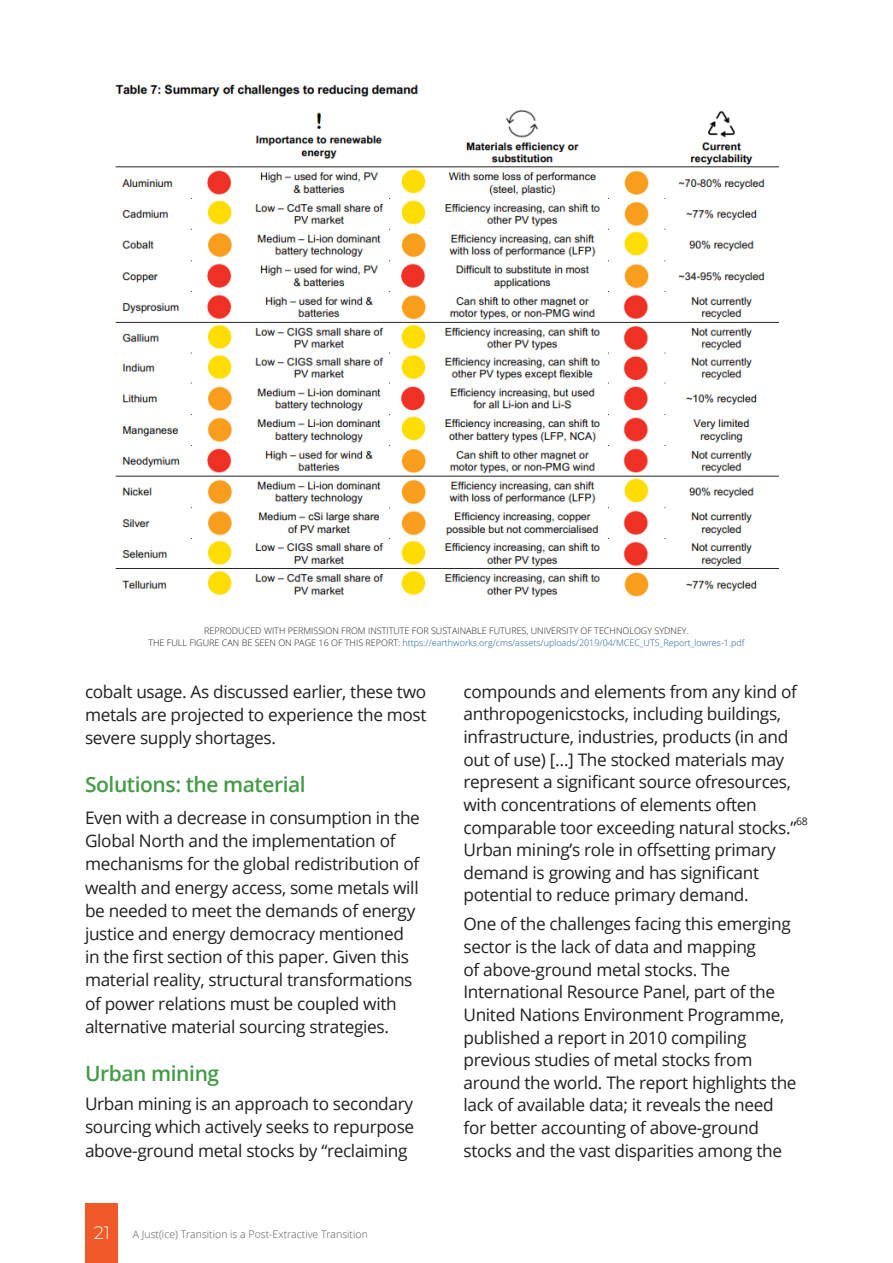
<style>
.page{position:relative;width:893px;height:1263px;background:#fff}
.page>*{position:absolute;margin:0;border:0;box-sizing:border-box;transform-origin:0 0}
.Body_content{font:600 21px "Open Sans";letter-spacing:-.02em;color:#439b45}
.t1{font:300 18px "Montserrat";color:#fff}
.Body_content-2{font:17.25px/22.6px "Open Sans";letter-spacing:-.02em;color:#231f20}
.t2{font:300 10.5px "Open Sans";color:#57585a}
.Body_content-3{font:10.5px "Open Sans";color:#231f20}
.t3{font:300 9px/12px "Open Sans";color:#231f20;text-align:center}
.s1{color:#175d9e}
</style>
<div class="page">
<img style="left:115px;top:84px;width:664px;height:513px">
<div style="left:85px;top:1203px;width:33px;height:60px;background:#f15929"></div>
<p class="t3" style="left:148px;top:624px;width:598px">REPRODUCED WITH PERMISSION FROM INSTITUTE FOR SUSTAINABLE FUTURES, UNIVERSITY OF TECHNOLOGY SYDNEY.<br>THE FULL FIGURE CAN BE SEEN ON PAGE 16 OF THIS REPORT: <span class="s1">https://earthworks.org/cms/assets/uploads/2019/04/MCEC_UTS_Report_lowres-1.pdf</span></p>
<p class="Body_content-2" style="left:85px;top:679px;width:343px;line-height:23.2px;text-align:justify">cobalt usage. As discussed earlier, these two metals are projected to experience the most severe supply shortages.</p>
<p class="Body_content" style="left:85px;top:770px;width:222px">Solutions: the material</p>
<p class="Body_content-2" style="left:85px;top:805px;width:336px;line-height:23.2px">Even with a decrease in consumption in the Global North and the implementation of mechanisms for the global redistribution of wealth and energy access, some metals will be needed to meet the demands of energy justice and energy democracy mentioned in the first section of this paper. Given this material reality, structural transformations of power relations must be coupled with alternative material sourcing strategies.</p>
<p class="Body_content" style="left:85px;top:1058px;width:136px">Urban mining</p>
<p class="Body_content-2" style="left:85px;top:1092px;width:331px;line-height:23.2px;text-align:justify">Urban mining is an approach to secondary sourcing which actively seeks to repurpose above-ground metal stocks by “reclaiming</p>
<p class="t1" style="left:94px;top:1220px;width:18px">21</p>
<p class="t2" style="left:133px;top:1227px;width:236px">A Just(ice) Transition is a Post-Extractive Transition</p>
<p class="Body_content-2" style="left:463px;top:680px;width:335px">compounds and elements from any kind of anthropogenicstocks, including buildings, infrastructure, industries, products (in and out of use) […] The stocked materials may represent a significant source ofresources, with concentrations of elements often comparable toor exceeding natural stocks.”</p>
<p class="Body_content-3" style="left:796px;top:813px;width:13px">68</p>
<p class="Body_content-2" style="left:463px;top:838px;width:314px">Urban mining’s role in offsetting primary demand is growing and has significant potential to reduce primary demand.</p>
<p class="Body_content-2" style="left:463px;top:912px;width:335px">One of the challenges facing this emerging sector is the lack of data and mapping<br>of above-ground metal stocks. The International Resource Panel, part of the United Nations Environment Programme, published a report in 2010 compiling previous studies of metal stocks from around the world. The report highlights the lack of available data; it reveals the need for better accounting of above-ground stocks and the vast disparities among the</p>
</div>
